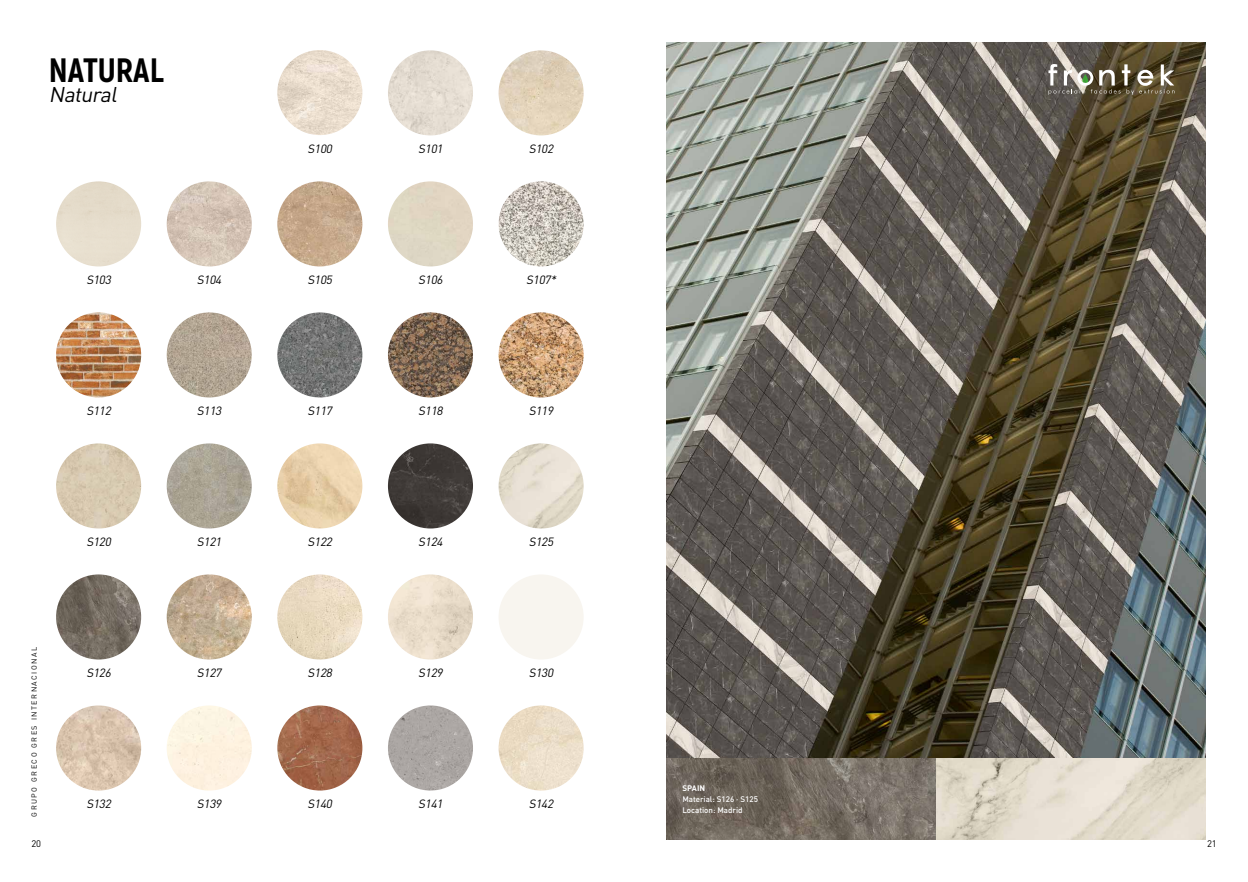
<style>
.page{position:relative;width:1248px;height:882px;background:#fff}
.page>*{position:absolute;margin:0;border:0;box-sizing:border-box;transform-origin:0 0}
.t1{font:800 33.8px "Akrobat";color:#000}
.t2{font:italic 21.1px "DIN Pro";color:#000}
.t3{font:italic 11.9px "DIN Pro";color:#000}
.t4{font:9.4px "DIN Pro";color:#000}
.t5{font:500 8px/11px "DIN Pro";color:#fff}
.t6{font:700 8px "DIN Pro";letter-spacing:.01em;color:#fff}
.t7{font:7.3px "DIN Pro";letter-spacing:.2em;color:#000}
</style>
<div class="page">
<img style="left:666px;top:43px;width:539px;height:715px">
<img style="left:388px;top:574px;width:85px;height:85px;border-radius:43px">
<img style="left:167px;top:181px;width:85px;height:85px;border-radius:43px">
<img style="left:277px;top:181px;width:85px;height:85px;border-radius:43px">
<img style="left:277px;top:50px;width:85px;height:85px;border-radius:43px">
<div style="left:56px;top:181px;width:85px;height:85px;background:#e6ddcd;border-radius:43px"></div>
<div style="left:388px;top:181px;width:85px;height:85px;background:#dfd6c3;border-radius:43px"></div>
<img style="left:388px;top:50px;width:85px;height:85px;border-radius:43px">
<img style="left:498px;top:181px;width:85px;height:85px;border-radius:43px">
<img style="left:498px;top:50px;width:85px;height:85px;border-radius:43px">
<img style="left:388px;top:312px;width:85px;height:85px;border-radius:43px">
<img style="left:498px;top:312px;width:85px;height:85px;border-radius:43px">
<img style="left:388px;top:443px;width:85px;height:85px;border-radius:43px">
<img style="left:498px;top:443px;width:85px;height:85px;border-radius:43px">
<img style="left:56px;top:705px;width:85px;height:85px;border-radius:43px">
<img style="left:277px;top:705px;width:85px;height:85px;border-radius:43px">
<div style="left:167px;top:705px;width:85px;height:85px;background:#fdf2e1;border-radius:43px"></div>
<img style="left:388px;top:705px;width:85px;height:85px;border-radius:43px">
<img style="left:498px;top:705px;width:85px;height:85px;border-radius:43px">
<img style="left:56px;top:312px;width:85px;height:85px;border-radius:43px">
<img style="left:167px;top:312px;width:85px;height:85px;border-radius:43px">
<img style="left:277px;top:312px;width:85px;height:85px;border-radius:43px">
<img style="left:56px;top:443px;width:85px;height:85px;border-radius:43px">
<img style="left:167px;top:443px;width:85px;height:85px;border-radius:43px">
<img style="left:277px;top:443px;width:85px;height:85px;border-radius:43px">
<img style="left:56px;top:574px;width:85px;height:85px;border-radius:43px">
<img style="left:277px;top:574px;width:85px;height:85px;border-radius:43px">
<img style="left:167px;top:574px;width:85px;height:85px;border-radius:43px">
<img style="left:666px;top:758px;width:539px;height:81px">
<svg style="left:1048px;top:64px;width:126px;height:31px;background:#807867"></svg>
<h1 class="t1" style="left:49px;top:48px;width:116px">NATURAL</h1>
<h2 class="t2" style="left:49px;top:80px;width:74px">Natural</h2>
<p class="t3" style="left:307px;top:140px;width:29px">S100</p>
<p class="t3" style="left:418px;top:141px;width:29px">S101</p>
<p class="t3" style="left:529px;top:141px;width:29px">S102</p>
<p class="t3" style="left:86px;top:272px;width:29px">S103</p>
<p class="t3" style="left:418px;top:272px;width:29px">S106</p>
<p class="t3" style="left:197px;top:272px;width:29px">S104</p>
<p class="t3" style="left:307px;top:272px;width:29px">S105</p>
<p class="t3" style="left:526px;top:272px;width:34px">S107*</p>
<p class="t7" style="left:29px;top:816px;width:171px;rotate:-90deg">GRUPO GRECO GRES INTERNACIONAL</p>
<p class="t3" style="left:86px;top:402px;width:29px">S112</p>
<p class="t3" style="left:197px;top:402px;width:29px">S113</p>
<p class="t3" style="left:307px;top:402px;width:29px">S117</p>
<p class="t3" style="left:418px;top:402px;width:29px">S118</p>
<p class="t3" style="left:529px;top:402px;width:29px">S119</p>
<p class="t3" style="left:86px;top:533px;width:29px">S120</p>
<p class="t3" style="left:197px;top:533px;width:29px">S121</p>
<p class="t3" style="left:307px;top:533px;width:29px">S122</p>
<p class="t3" style="left:418px;top:533px;width:29px">S124</p>
<p class="t3" style="left:529px;top:533px;width:29px">S125</p>
<p class="t3" style="left:86px;top:664px;width:29px">S126</p>
<p class="t3" style="left:197px;top:664px;width:29px">S127</p>
<p class="t3" style="left:307px;top:664px;width:29px">S128</p>
<p class="t3" style="left:418px;top:664px;width:29px">S129</p>
<p class="t3" style="left:529px;top:664px;width:29px">S130</p>
<p class="t3" style="left:86px;top:795px;width:29px">S132</p>
<p class="t3" style="left:197px;top:795px;width:29px">S139</p>
<p class="t3" style="left:307px;top:795px;width:29px">S140</p>
<p class="t3" style="left:418px;top:795px;width:29px">S141</p>
<p class="t3" style="left:529px;top:795px;width:29px">S142</p>
<p class="t6" style="left:682px;top:782px;width:24px">SPAIN</p>
<p class="t5" style="left:682px;top:793px;width:77px">Material: S126 · S125<br>Location: Madrid</p>
<p class="t4" style="left:31px;top:836px;width:11px">20</p>
<p class="t4" style="left:1206px;top:836px;width:11px">21</p>
</div>
